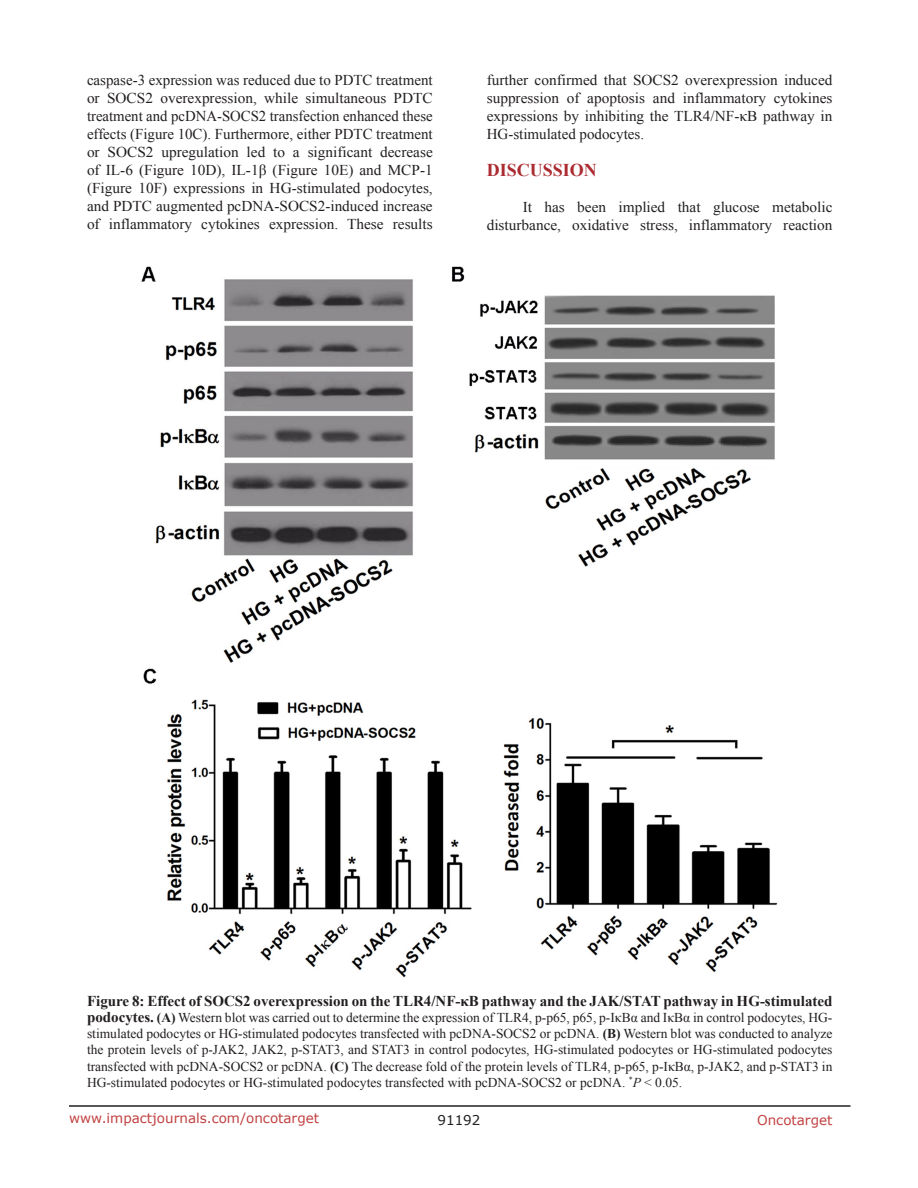
<style>
.page{position:relative;width:918px;height:1188px;background:#fff}
.page>*{position:absolute;margin:0;border:0;box-sizing:border-box;transform-origin:0 0}
.Heading{font:700 18px "Times New Roman";color:#ac2b31}
.BodyText{font:15px/18px "Times New Roman";color:#231f20;text-align:justify}
.figuretext{font:700 15px "Times New Roman";color:#231f20}
.figuretext-2{font:13.5px/16.2px "Times New Roman";color:#231f20;text-align:justify}
.t1{font:13.5px "Verdana";color:#c24141}
.t2{font:13.5px "Verdana";color:#231f20}
.s1{font-weight:700;font-size:15px}
.s2{font-weight:700}
.s3{font-style:italic}
</style>
<div class="page">
<hr style="left:69px;top:1105px;width:781px;height:2px;background:#231f20">
<img style="left:141px;top:266px;width:637px;height:712px">
<p class="BodyText" style="left:87px;top:71px;width:347px">caspase-3 expression was reduced due to PDTC treatment or SOCS2 overexpression, while simultaneous PDTC treatment and pcDNA-SOCS2 transfection enhanced these effects (Figure 10C). Furthermore, either PDTC treatment or SOCS2 upregulation led to a significant decrease of IL-6 (Figure 10D), IL-1β (Figure 10E) and MCP-1 (Figure 10F) expressions in HG-stimulated podocytes, and PDTC augmented pcDNA-SOCS2-induced increase of inflammatory cytokines expression. These results</p>
<p class="BodyText" style="left:487px;top:71px;width:347px">further confirmed that SOCS2 overexpression induced suppression of apoptosis and inflammatory cytokines expressions by inhibiting the TLR4/NF-κB pathway in HG-stimulated podocytes.</p>
<p class="Heading" style="left:487px;top:158px;width:112px">DISCUSSION</p>
<p class="BodyText" style="left:487px;top:198px;width:347px;text-align:right">It has been implied that glucose metabolic disturbance, oxidative stress, inflammatory reaction</p>
<p class="figuretext" style="left:87px;top:990px;width:747px">Figure 8: Effect of SOCS2 overexpression on the TLR4/NF-κB pathway and the JAK/STAT pathway in HG-stimulated</p>
<p class="figuretext-2" style="left:87px;top:1009px;width:747px"><span class="s1">podocytes.</span> <span class="s2">(A)</span> Western blot was carried out to determine the expression of TLR4, p-p65, p65, p-IκBα and IκBα in control podocytes, HG&shy;stimulated podocytes or HG-stimulated podocytes transfected with pcDNA-SOCS2 or pcDNA. <span class="s2">(B)</span> Western blot was conducted to analyze the protein levels of p-JAK2, JAK2, p-STAT3, and STAT3 in control podocytes, HG-stimulated podocytes or HG-stimulated podocytes transfected with pcDNA-SOCS2 or pcDNA. <span class="s2">(C)</span> The decrease fold of the protein levels of TLR4, p-p65, p-IκBα, p-JAK2, and p-STAT3 in HG-stimulated podocytes or HG-stimulated podocytes transfected with pcDNA-SOCS2 or pcDNA. <sup>*</sup><span class="s3">P</span> &lt; 0.05.</p>
<p class="t1" style="left:69px;top:1109px;width:252px">www.impactjournals.com/oncotarget</p>
<p class="t2" style="left:438px;top:1111px;width:44px">91192</p>
<p class="t1" style="left:757px;top:1111px;width:77px">Oncotarget</p>
</div>
